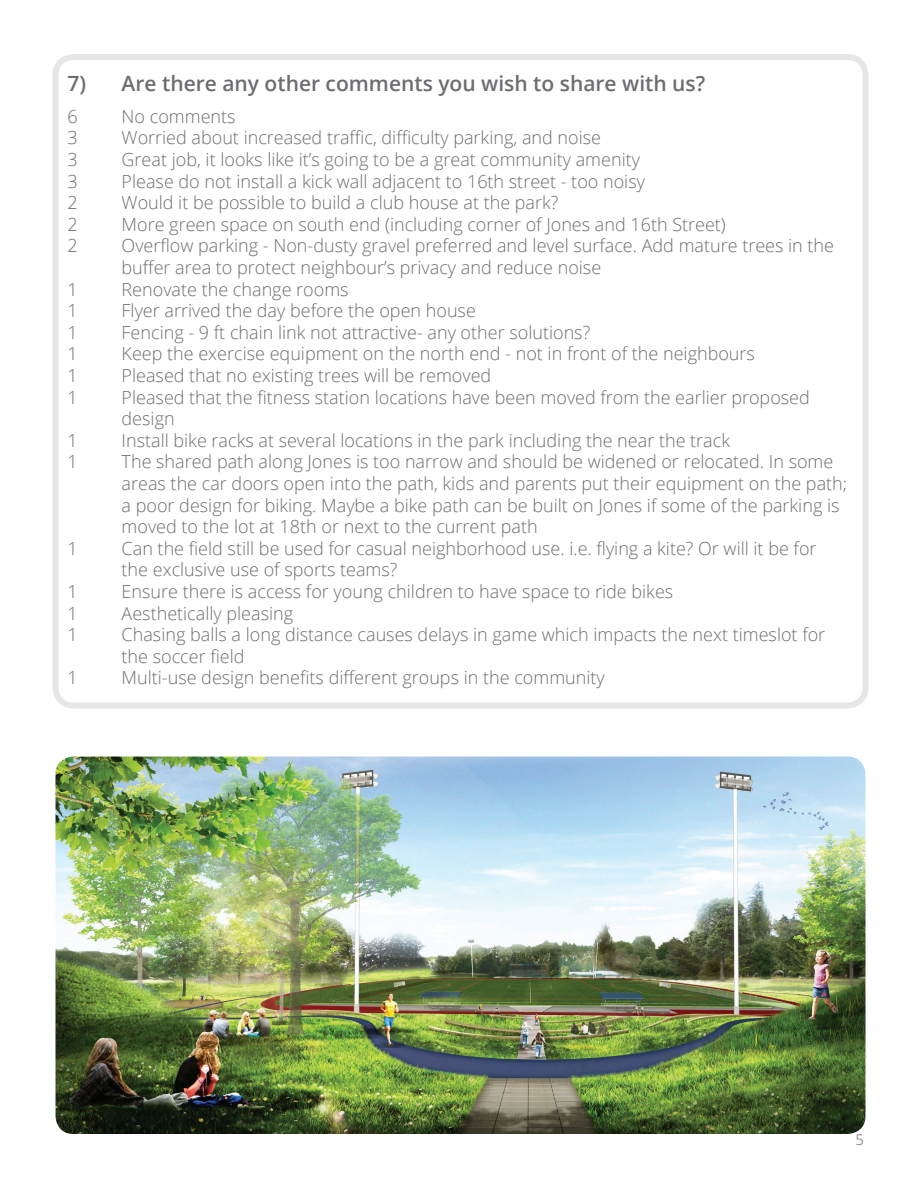
<style>
.page{position:relative;width:918px;height:1188px;background:#fff}
.page>*{position:absolute;margin:0;border:0;box-sizing:border-box;transform-origin:0 0}
.t1{font:600 21px "Open Sans";color:#6c6d70}
.t2{font:300 18px/21.6px "Open Sans";color:#6c6d70}
.t3{font:15px "Open Sans";color:#939598}
</style>
<div class="page">
<div style="left:52px;top:54px;width:816px;height:654px;border:6px solid #231f20;border-radius:18px"></div>
<img style="left:56px;top:757px;width:810px;height:377px">
<p class="t1" style="left:68px;top:68px;width:639px">7) Are there any other comments you wish to share with us?</p>
<p class="t2" style="left:68px;top:105px;width:12px">6</p>
<p class="t2" style="left:122px;top:105px;width:116px">No comments</p>
<p class="t2" style="left:68px;top:127px;width:12px">3</p>
<p class="t2" style="left:122px;top:127px;width:481px">Worried about increased traffic, difficulty parking, and noise</p>
<p class="t2" style="left:68px;top:148px;width:12px">3</p>
<p class="t2" style="left:122px;top:148px;width:520px">Great job, it looks like it’s going to be a great community amenity</p>
<p class="t2" style="left:68px;top:170px;width:12px">3</p>
<p class="t2" style="left:122px;top:170px;width:525px">Please do not install a kick wall adjacent to 16th street - too noisy</p>
<p class="t2" style="left:68px;top:191px;width:12px">2</p>
<p class="t2" style="left:122px;top:191px;width:438px">Would it be possible to build a club house at the park?</p>
<p class="t2" style="left:68px;top:213px;width:12px">2</p>
<p class="t2" style="left:122px;top:213px;width:606px">More green space on south end (including corner of Jones and 16th Street)</p>
<p class="t2" style="left:68px;top:235px;width:12px">2</p>
<p class="t2" style="left:122px;top:235px;width:714px">Overflow parking - Non-dusty gravel preferred and level surface. Add mature trees in the buffer area to protect neighbour’s privacy and reduce noise</p>
<p class="t2" style="left:68px;top:278px;width:12px">1</p>
<p class="t2" style="left:122px;top:278px;width:229px">Renovate the change rooms</p>
<p class="t2" style="left:68px;top:299px;width:12px">1</p>
<p class="t2" style="left:122px;top:299px;width:356px">Flyer arrived the day before the open house</p>
<p class="t2" style="left:68px;top:321px;width:12px">1</p>
<p class="t2" style="left:122px;top:321px;width:470px">Fencing - 9 ft chain link not attractive- any other solutions?</p>
<p class="t2" style="left:68px;top:343px;width:12px">1</p>
<p class="t2" style="left:122px;top:343px;width:635px">Keep the exercise equipment on the north end - not in front of the neighbours</p>
<p class="t2" style="left:68px;top:364px;width:12px">1</p>
<p class="t2" style="left:122px;top:364px;width:371px">Pleased that no existing trees will be removed</p>
<p class="t2" style="left:68px;top:386px;width:12px">1</p>
<p class="t2" style="left:122px;top:386px;width:690px">Pleased that the fitness station locations have been moved from the earlier proposed design</p>
<p class="t2" style="left:68px;top:429px;width:12px">1</p>
<p class="t2" style="left:122px;top:429px;width:610px">Install bike racks at several locations in the park including the near the track</p>
<p class="t2" style="left:68px;top:451px;width:12px">1</p>
<p class="t2" style="left:122px;top:451px;width:727px">The shared path along Jones is too narrow and should be widened or relocated. In some areas the car doors open into the path, kids and parents put their equipment on the path; a poor design for biking. Maybe a bike path can be built on Jones if some of the parking is moved to the lot at 18th or next to the current path</p>
<p class="t2" style="left:68px;top:537px;width:12px">1</p>
<p class="t2" style="left:122px;top:537px;width:696px">Can the field still be used for casual neighborhood use. i.e. flying a kite? Or will it be for the exclusive use of sports teams?</p>
<p class="t2" style="left:68px;top:580px;width:12px">1</p>
<p class="t2" style="left:122px;top:580px;width:553px">Ensure there is access for young children to have space to ride bikes</p>
<p class="t2" style="left:68px;top:602px;width:12px">1</p>
<p class="t2" style="left:122px;top:602px;width:173px">Aesthetically pleasing</p>
<p class="t2" style="left:68px;top:623px;width:12px">1</p>
<p class="t2" style="left:122px;top:623px;width:705px">Chasing balls a long distance causes delays in game which impacts the next timeslot for the soccer field</p>
<p class="t2" style="left:68px;top:667px;width:12px">1</p>
<p class="t2" style="left:122px;top:667px;width:485px">Multi-use design benefits different groups in the community</p>
<p class="t3" style="left:855px;top:1130px;width:10px">5</p>
</div>
